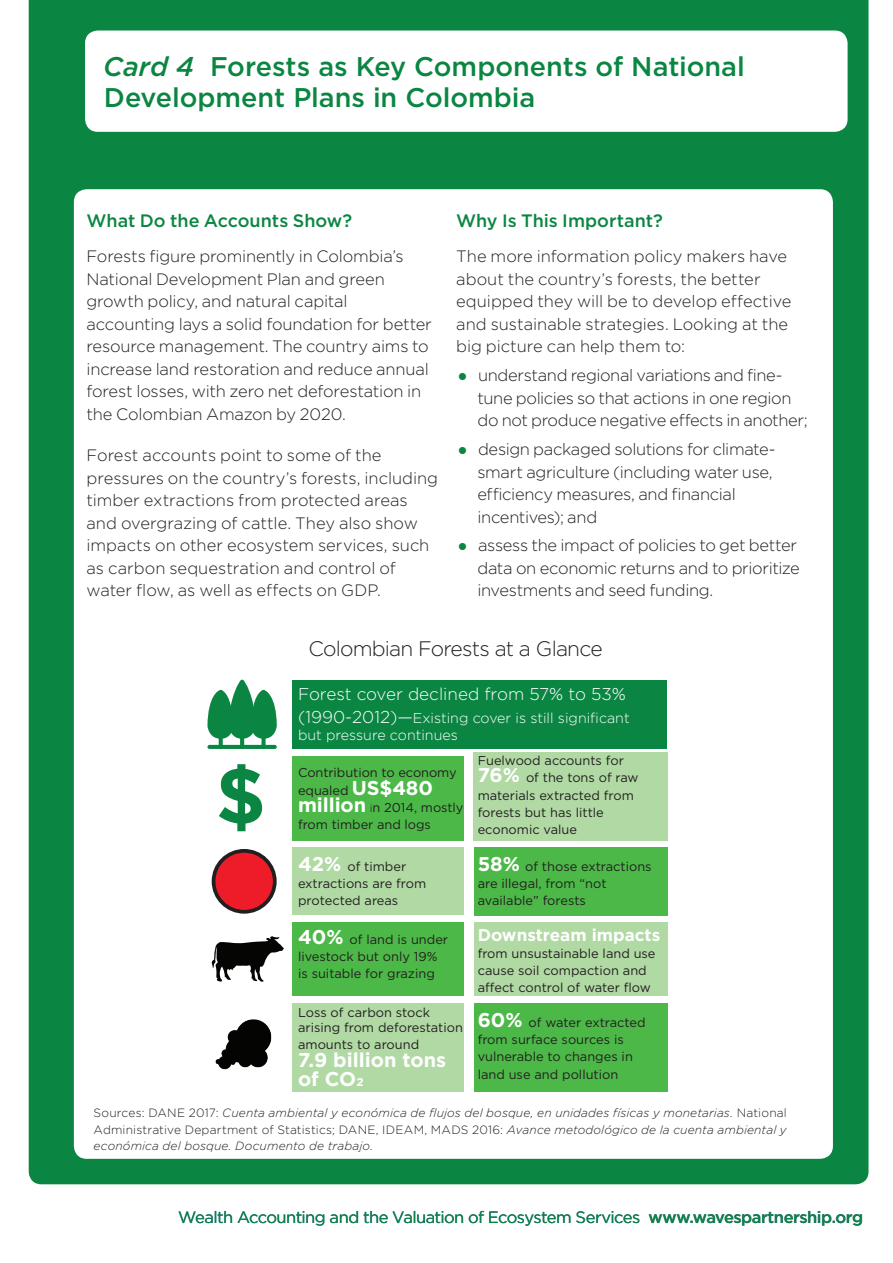
<style>
.page{position:relative;width:893px;height:1263px;background:#fff}
.page>*{position:absolute;margin:0;border:0;box-sizing:border-box;transform-origin:0 0}
.t1{font:700 78.3px "Gotham";color:#0b8642}
.WAVES-H2{font:500 27px/31.5px "Gotham";color:#0b8642}
.WAVES-H0{font:300 21px "Gotham";letter-spacing:-.04em;color:#231f20}
.t2{font:700 19.95px/18.6px "Gotham";color:#fff}
.WAVES-Body-11pt{font:500 18px "Gotham";color:#0b8642}
.t3{font:300 17.1px "Gotham";color:#fff}
.t4{font:700 17.1px "Gotham";color:#fff}
.WAVES-Body-11pt-2{font:300 16.5px/22.5px "Gotham";letter-spacing:-.01em;color:#231f20}
.WAVES-Folio2{font:16.5px "Gotham";letter-spacing:-.04em;color:#0b8642}
.t5{font:300 14.25px/17.1px "Gotham";color:#fff}
.t6{font:12.9px/17.1px "Gotham";color:#231f20}
.t7{font:italic 300 12px/16.5px "Gotham";letter-spacing:.01em;color:#231f20;text-align:justify}
.s1{font-style:italic}
.s2{font-weight:400;font-size:27px;color:#0b8642}
.s3{font-size:17.1px}
.s4{font-weight:700;font-size:19.95px;color:#fff}
.s5{font-weight:300;font-size:11.4px}
.s6{font-style:normal}
.s7{font-weight:500}
</style>
<div class="page">
<div style="left:29px;top:0;width:839px;height:1184px;background:#0b8642"></div>
<div style="left:85px;top:31px;width:763px;height:101px;background:#fff;border-radius:13px"></div>
<div style="left:74px;top:189px;width:759px;height:970px;background:#fff;border-radius:13px"></div>
<div style="left:292px;top:756px;width:172px;height:85px;background:#4cb848"></div>
<div style="left:292px;top:847px;width:172px;height:68px;background:#b1d9a4"></div>
<div style="left:473px;top:752px;width:195px;height:89px;background:#b1d9a4"></div>
<div style="left:474px;top:922px;width:193px;height:73px;background:#b1d9a4"></div>
<div style="left:474px;top:847px;width:193px;height:69px;background:#4cb848"></div>
<div style="left:292px;top:1004px;width:172px;height:88px;background:#b1d9a4"></div>
<div style="left:474px;top:1004px;width:193px;height:88px;background:#4cb848"></div>
<div style="left:292px;top:922px;width:172px;height:73px;background:#4cb848"></div>
<div style="left:292px;top:680px;width:375px;height:68px;background:#0b8642"></div>
<div style="left:214px;top:851px;width:61px;height:61px;background:#ee1c28;border-radius:50%"></div>
<div style="left:212px;top:849px;width:65px;height:65px;border:4px solid #231f20;border-radius:50%"></div>
<svg style="left:212px;top:936px;width:72px;height:46px"></svg>
<img style="left:215px;top:1019px;width:57px;height:51px">
<svg style="left:240px;top:735px;width:4px;height:14px"></svg>
<svg style="left:219px;top:735px;width:4px;height:14px"></svg>
<svg style="left:207px;top:680px;width:70px;height:59px"></svg>
<div style="left:261px;top:735px;width:5px;height:14px;background:#0b8642;border-radius:2px"></div>
<hr style="left:207px;top:745px;width:70px;height:4px;background:#0b8642;border-radius:2px">
<p class="WAVES-H2" style="left:103px;top:50px;width:643px"><span class="s1">Card 4</span> Forests as Key Components of National<br>Development Plans in Colombia</p>
<p class="WAVES-Body-11pt" style="left:86px;top:209px;width:267px">What Do the Accounts Show?</p>
<p class="WAVES-Body-11pt-2" style="left:86px;top:245px;width:347px">Forests figure prominently in Colombia’s National Development Plan and green growth policy, and natural capital accounting lays a solid foundation for better resource management. The country aims to increase land restoration and reduce annual forest losses, with zero net deforestation in the Colombian Amazon by 2020.</p>
<p class="WAVES-Body-11pt-2" style="left:86px;top:444px;width:353px">Forest accounts point to some of the pressures on the country’s forests, including timber extractions from protected areas and overgrazing of cattle. They also show impacts on other ecosystem services, such as carbon sequestration and control of water flow, as well as effects on GDP.</p>
<p class="WAVES-Body-11pt" style="left:456px;top:209px;width:208px">Why Is This Important?</p>
<p class="WAVES-Body-11pt-2" style="left:456px;top:245px;width:337px">The more information policy makers have about the country’s forests, the better equipped they will be to develop effective and sustainable strategies. Looking at the big picture can help them to:</p>
<p class="WAVES-Body-11pt-2" style="left:477px;top:364px;width:332px;text-indent:-21px"><span class="s2">•</span> understand regional variations and fine&shy;tune policies so that actions in one region do not produce negative effects in another;</p>
<p class="WAVES-Body-11pt-2" style="left:477px;top:437px;width:300px;text-indent:-21px"><span class="s2">•</span> design packaged solutions for climate&shy;smart agriculture (including water use, efficiency measures, and financial incentives); and</p>
<p class="WAVES-Body-11pt-2" style="left:477px;top:534px;width:324px;text-indent:-21px"><span class="s2">•</span> assess the impact of policies to get better data on economic returns and to prioritize investments and seed funding.</p>
<p class="t1" style="left:215px;top:744px;width:52px">$</p>
<p class="WAVES-H0" style="left:308px;top:635px;width:296px">Colombian Forests at a Glance</p>
<p class="t3" style="left:298px;top:683px;width:329px">Forest cover declined from 57% to 53%</p>
<p class="t5" style="left:298px;top:709px;width:333px"><span class="s3">(1990-2012)—</span>Existing cover is still significant but pressure continues</p>
<p class="t6" style="left:478px;top:752px;width:162px">Fuelwood accounts for<br><span class="s4">76%</span> of the tons of raw materials extracted from forests but has little economic value</p>
<p class="t6" style="left:298px;top:764px;width:167px">Contribution to economy equaled <span class="s4">US$480 million</span> <span class="s5">i</span>n 2014, mostly</p>
<p class="t6" style="left:298px;top:815px;width:134px">from timber and logs</p>
<p class="t6" style="left:298px;top:857px;width:130px"><span class="s4">42%</span> of timber extractions are from protected areas</p>
<p class="t6" style="left:478px;top:857px;width:175px"><span class="s4">58%</span> of those extractions are illegal, from “not available” forests</p>
<p class="t6" style="left:298px;top:930px;width:152px"><span class="s4">40%</span> of land is under livestock but only 19% is suitable for grazing</p>
<p class="t6" style="left:298px;top:1005px;width:166px;line-height:14.2px">Loss of carbon stock arising from deforestation</p>
<p class="t6" style="left:298px;top:1035px;width:123px">amounts to around</p>
<p class="t2" style="left:298px;top:1051px;width:150px">7.9 billion tons of CO2</p>
<p class="t4" style="left:478px;top:923px;width:184px">Downstream impacts</p>
<p class="t6" style="left:478px;top:945px;width:179px">from unsustainable land use cause soil compaction and affect control of water flow</p>
<p class="t6" style="left:478px;top:1014px;width:169px"><span class="s4">60%</span> of water extracted from surface sources is vulnerable to changes in land use and pollution</p>
<p class="t7" style="left:94px;top:1104px;width:695px"><span class="s6">Sources: DANE 2017:</span> Cuenta ambiental y económica de flujos del bosque, en unidades físicas y monetarias. <span class="s6">National Administrative Department of Statistics; DANE, IDEAM, MADS 2016:</span> Avance metodológico de la cuenta ambiental y económica del bosque. Documento de trabajo.</p>
<p class="WAVES-Folio2" style="left:178px;top:1206px;width:686px">Wealth Accounting and the Valuation of Ecosystem Services <span class="s7">www.wavespartnership.org</span></p>
</div>
